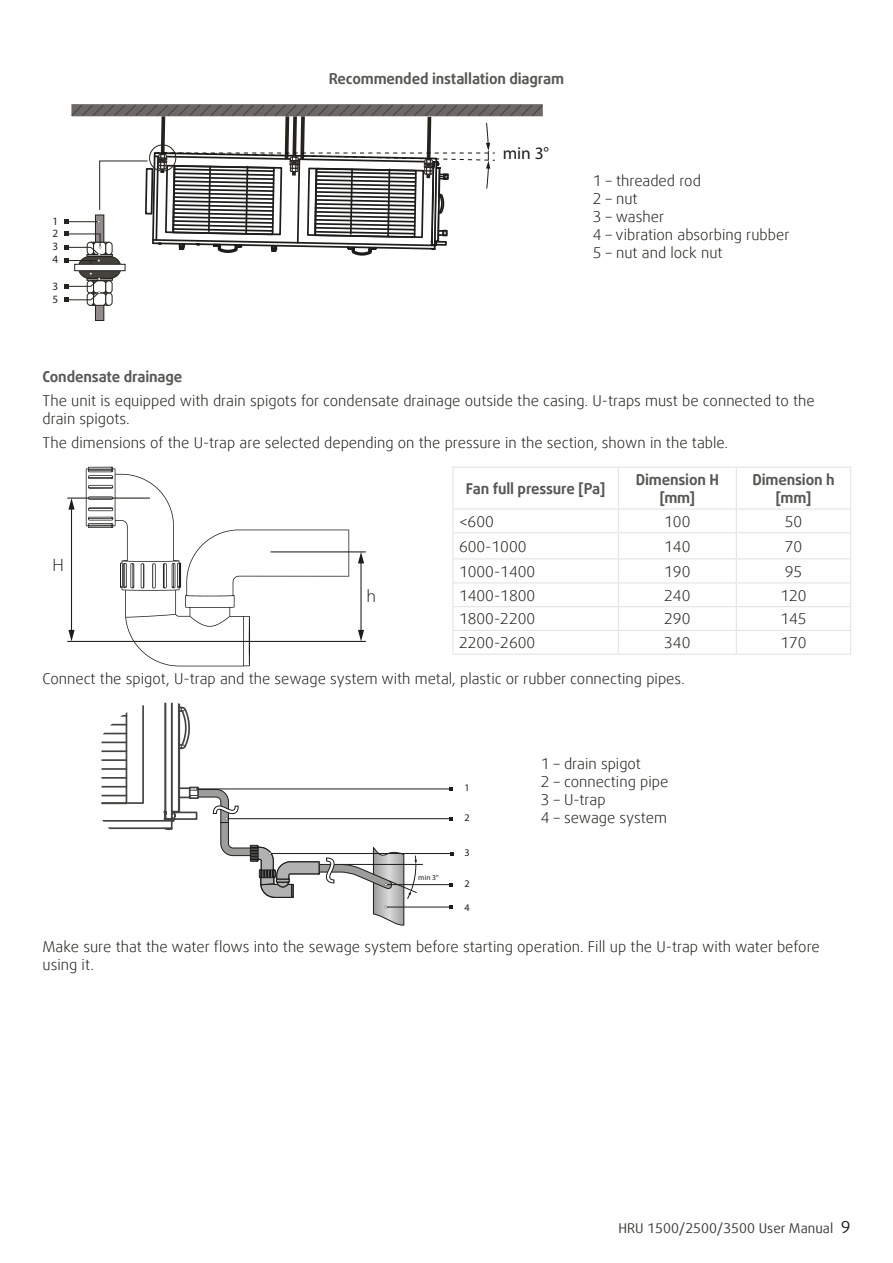
<style>
.page{position:relative;width:893px;height:1263px;background:#fff}
.page>*{position:absolute;margin:0;border:0;box-sizing:border-box;transform-origin:0 0}
.t1{font:300 18px "Myriad Pro";color:#1d1d1b}
.t2{font:17.4px "Myriad Pro";color:#1d1d1b}
.t3{font:300 15px/18px "Daxline Offc Pro";color:#1d1d1b}
.t4{font:700 15px/18px "Daxline Offc Pro";letter-spacing:-.01em;color:#575756;text-align:center}
.t5{font:13.5px "Daxline Offc Pro";color:#3c3c3b}
.t6{font:11.1px/12.8px "Myriad Pro";color:#26231e;text-align:justify}
.t7{font:10.2px "Myriad Pro";color:#1d1d1b}
.t8{font:7.65px "Myriad Pro";color:#1d1d1b}
.s1{font-size:16.5px;color:#1d1d1b}
</style>
<div class="page">
<div style="left:95px;top:215px;width:9px;height:105px;background:#908c8b"></div>
<div style="left:95px;top:215px;width:9px;height:106px;border:1px solid #26231e"></div>
<div style="left:93px;top:293px;width:13px;height:13px;border:1px solid #26231e"></div>
<div style="left:90px;top:293px;width:4px;height:13px;border:1px solid #26231e"></div>
<div style="left:93px;top:293px;width:13px;height:13px;border:1px solid #26231e;border-radius:3px"></div>
<div style="left:87px;top:293px;width:7px;height:13px;border:1px solid #26231e;border-radius:3px"></div>
<div style="left:105px;top:293px;width:7px;height:13px;border:1px solid #26231e;border-radius:3px"></div>
<div style="left:71px;top:104px;width:472px;height:13px;background:#817d7c"></div>
<svg style="left:64px;top:105px;width:479px;height:200px"></svg>
<svg style="left:86px;top:467px;width:263px;height:199px"></svg>
<svg style="left:123px;top:563px;width:11px;height:25px"></svg>
<svg style="left:163px;top:563px;width:12px;height:25px"></svg>
<svg style="left:88px;top:496px;width:25px;height:4px"></svg>
<svg style="left:88px;top:485px;width:25px;height:4px"></svg>
<hr style="left:270px;top:551px;width:96px;height:1px;background:#1d1d1b">
<hr style="left:67px;top:641px;width:299px;height:1px;background:#1d1d1b">
<hr style="left:67px;top:497px;width:83px;height:2px;background:#1d1d1b">
<hr style="left:71px;top:507px;width:1px;height:125px;background:#1d1d1b">
<svg style="left:68px;top:498px;width:7px;height:12px"></svg>
<svg style="left:68px;top:630px;width:7px;height:11px"></svg>
<hr style="left:360px;top:561px;width:2px;height:71px;background:#1d1d1b">
<svg style="left:358px;top:552px;width:6px;height:11px"></svg>
<svg style="left:358px;top:630px;width:6px;height:11px"></svg>
<hr style="left:452px;top:467px;width:166px;height:1px;background:#e3e3e3">
<hr style="left:452px;top:468px;width:2px;height:40px;background:#e3e3e3">
<hr style="left:618px;top:467px;width:118px;height:1px;background:#e3e3e3">
<hr style="left:618px;top:468px;width:1px;height:40px;background:#e3e3e3">
<hr style="left:736px;top:467px;width:115px;height:1px;background:#e3e3e3">
<hr style="left:736px;top:468px;width:1px;height:40px;background:#e3e3e3">
<hr style="left:850px;top:468px;width:1px;height:40px;background:#e3e3e3">
<hr style="left:452px;top:508px;width:166px;height:2px;background:#e3e3e3">
<hr style="left:452px;top:510px;width:2px;height:22px;background:#e3e3e3">
<hr style="left:618px;top:508px;width:118px;height:2px;background:#e3e3e3">
<hr style="left:736px;top:508px;width:115px;height:2px;background:#e3e3e3">
<hr style="left:452px;top:532px;width:166px;height:1px;background:#e3e3e3">
<hr style="left:452px;top:533px;width:2px;height:25px;background:#e3e3e3">
<hr style="left:618px;top:532px;width:118px;height:1px;background:#e3e3e3">
<hr style="left:736px;top:532px;width:115px;height:1px;background:#e3e3e3">
<hr style="left:452px;top:558px;width:166px;height:1px;background:#e3e3e3">
<hr style="left:452px;top:559px;width:2px;height:23px;background:#e3e3e3">
<hr style="left:618px;top:558px;width:118px;height:1px;background:#e3e3e3">
<hr style="left:736px;top:558px;width:115px;height:1px;background:#e3e3e3">
<hr style="left:452px;top:582px;width:166px;height:1px;background:#e3e3e3">
<hr style="left:452px;top:583px;width:2px;height:23px;background:#e3e3e3">
<hr style="left:618px;top:582px;width:118px;height:1px;background:#e3e3e3">
<hr style="left:736px;top:582px;width:115px;height:1px;background:#e3e3e3">
<hr style="left:452px;top:606px;width:166px;height:1px;background:#e3e3e3">
<hr style="left:452px;top:607px;width:2px;height:23px;background:#e3e3e3">
<hr style="left:618px;top:606px;width:118px;height:1px;background:#e3e3e3">
<hr style="left:736px;top:606px;width:115px;height:1px;background:#e3e3e3">
<hr style="left:452px;top:630px;width:166px;height:1px;background:#e3e3e3">
<hr style="left:452px;top:631px;width:2px;height:23px;background:#e3e3e3">
<hr style="left:618px;top:630px;width:118px;height:1px;background:#e3e3e3">
<svg style="left:618px;top:510px;width:1px;height:144px"></svg>
<hr style="left:736px;top:630px;width:115px;height:1px;background:#e3e3e3">
<svg style="left:736px;top:510px;width:1px;height:144px"></svg>
<svg style="left:850px;top:510px;width:1px;height:144px"></svg>
<hr style="left:452px;top:654px;width:166px;height:1px;background:#e3e3e3">
<hr style="left:618px;top:654px;width:118px;height:1px;background:#e3e3e3">
<hr style="left:736px;top:654px;width:115px;height:1px;background:#e3e3e3">
<hr style="left:341px;top:864px;width:82px;height:1px;background:#1d1d1b">
<hr style="left:195px;top:789px;width:256px;height:1px;background:#1d1d1b">
<svg style="left:449px;top:787px;width:4px;height:4px"></svg>
<hr style="left:226px;top:818px;width:225px;height:1px;background:#1d1d1b">
<svg style="left:449px;top:817px;width:4px;height:4px"></svg>
<hr style="left:270px;top:853px;width:182px;height:1px;background:#1d1d1b">
<hr style="left:386px;top:884px;width:65px;height:1px;background:#1d1d1b">
<svg style="left:449px;top:883px;width:4px;height:4px"></svg>
<hr style="left:386px;top:907px;width:65px;height:1px;background:#1d1d1b">
<svg style="left:102px;top:703px;width:315px;height:222px"></svg>
<svg style="left:449px;top:905px;width:4px;height:4px"></svg>
<p class="t4" style="left:329px;top:70px;width:237px">Recommended installation diagram</p>
<p class="t6" style="left:52px;top:214px;width:7px">1<br>2<br>3</p>
<p class="t6" style="left:52px;top:279px;width:7px">3</p>
<p class="t6" style="left:52px;top:253px;width:7px">4</p>
<p class="t6" style="left:52px;top:293px;width:7px">5</p>
<p class="t2" style="left:503px;top:143px;width:48px">min 3°</p>
<p class="t3" style="left:593px;top:172px;width:198px">1 – threaded rod<br>2 – nut<br>3 – washer<br>4 – vibration absorbing rubber<br>5 – nut and lock nut</p>
<p class="t4" style="left:43px;top:367px;width:141px">Condensate drainage</p>
<p class="t3" style="left:43px;top:392px;width:774px">The unit is equipped with drain spigots for condensate drainage outside the casing. U-traps must be connected to the drain spigots.</p>
<p class="t3" style="left:43px;top:434px;width:687px">The dimensions of the U-trap are selected depending on the pressure in the section, shown in the table.</p>
<p class="t4" style="left:466px;top:480px;width:141px">Fan full pressure [Pa]</p>
<p class="t4" style="left:636px;top:471px;width:85px">Dimension H [mm]</p>
<p class="t4" style="left:752px;top:471px;width:84px">Dimension h [mm]</p>
<p class="t3" style="left:459px;top:512px;width:36px">&lt;600</p>
<p class="t3" style="left:664px;top:512px;width:28px">100</p>
<p class="t3" style="left:785px;top:512px;width:19px">50</p>
<p class="t3" style="left:459px;top:537px;width:69px">600-1000</p>
<p class="t3" style="left:664px;top:537px;width:28px">140</p>
<p class="t3" style="left:785px;top:537px;width:19px">70</p>
<p class="t3" style="left:459px;top:562px;width:78px">1000-1400</p>
<p class="t3" style="left:664px;top:562px;width:28px">190</p>
<p class="t3" style="left:785px;top:562px;width:19px">95</p>
<p class="t3" style="left:459px;top:586px;width:78px">1400-1800</p>
<p class="t3" style="left:664px;top:586px;width:28px">240</p>
<p class="t3" style="left:780px;top:586px;width:28px">120</p>
<p class="t3" style="left:459px;top:610px;width:78px">1800-2200</p>
<p class="t3" style="left:664px;top:610px;width:28px">290</p>
<p class="t3" style="left:780px;top:610px;width:28px">145</p>
<p class="t3" style="left:459px;top:634px;width:78px">2200-2600</p>
<p class="t3" style="left:664px;top:634px;width:28px">340</p>
<p class="t3" style="left:780px;top:634px;width:28px">170</p>
<p class="t3" style="left:43px;top:670px;width:644px">Connect the spigot, U-trap and the sewage system with metal, plastic or rubber connecting pipes.</p>
<p class="t1" style="left:52px;top:555px;width:13px">H</p>
<p class="t1" style="left:366px;top:586px;width:11px">h</p>
<p class="t8" style="left:418px;top:873px;width:22px">min 3°</p>
<p class="t7" style="left:464px;top:782px;width:7px">1</p>
<p class="t7" style="left:464px;top:811px;width:7px">2</p>
<p class="t7" style="left:464px;top:847px;width:7px">3</p>
<p class="t7" style="left:464px;top:877px;width:7px">2</p>
<p class="t7" style="left:464px;top:901px;width:7px">4</p>
<p class="t3" style="left:541px;top:754px;width:129px">1 – drain spigot<br>2 – connecting pipe<br>3 – U-trap<br>4 – sewage system</p>
<p class="t3" style="left:43px;top:937px;width:779px">Make sure that the water flows into the sewage system before starting operation. Fill up the U-trap with water before using it.</p>
<p class="t5" style="left:618px;top:1219px;width:234px">HRU 1500/2500/3500 User Manual <span class="s1">9</span></p>
</div>
